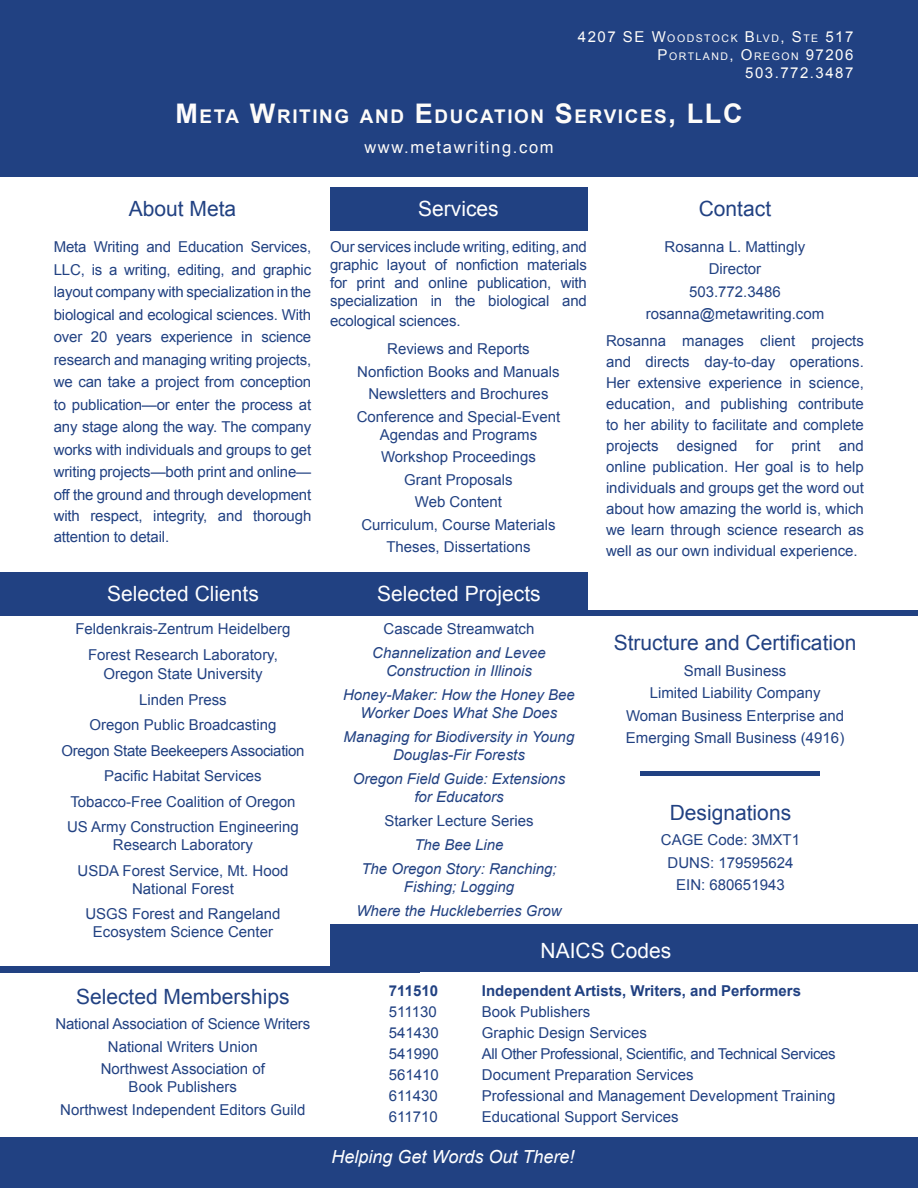
<style>
.page{position:relative;width:918px;height:1188px;background:#fff}
.page>*{position:absolute;margin:0;border:0;box-sizing:border-box;transform-origin:0 0}
.t1{font:21px "Arial";color:#214182}
.t2{font:21px "Arial";color:#fff}
.t3{font:700 18.9px "Arial";letter-spacing:.085em;color:#fefcf9}
.t4{font:italic 18px "Arial";color:#fff}
.t5{font:16.5px "Arial";letter-spacing:.1em;color:#fefcf9}
.t6{font:15px/22.5px "Arial";color:#214182;text-align:justify}
.t7{font:italic 15px/18px "Arial";color:#214182;text-align:center}
.t8{font:15px "Arial";letter-spacing:-.025em;color:#214182}
.t9{font:700 15px "Arial";color:#214182}
.t10{font:15px "Arial";letter-spacing:.1em;color:#fefcf9}
.t11{font:15px "Arial";letter-spacing:-.02em;color:#214182}
.t12{font:10.5px "Arial";letter-spacing:.145em;color:#fefcf9}
.s1{font-size:10.5px}
.s2{font-size:15px}
.s3{font-size:27px;color:#fefcfd}
.s4{font-size:27px}
</style>
<div class="page">
<div style="left:0;top:0;width:918px;height:177px;background:#214182"></div>
<div style="left:316px;top:610px;width:602px;height:6px;background:#214182"></div>
<div style="left:0;top:966px;width:419px;height:6px;background:#214182"></div>
<div style="left:330px;top:925px;width:588px;height:47px;background:#214182"></div>
<div style="left:330px;top:187px;width:258px;height:44px;background:#214182"></div>
<div style="left:0;top:572px;width:588px;height:44px;background:#214182"></div>
<div style="left:0;top:1138px;width:918px;height:50px;background:#214182"></div>
<div style="left:640px;top:771px;width:180px;height:5px;background:#214182"></div>
<p class="t10" style="left:578px;top:27px;width:277px">4207 SE W<span class="s1">OODSTOCK</span> B<span class="s1">LVD</span>, S<span class="s1">TE</span> 517</p>
<p class="t12" style="left:658px;top:49px;width:197px"><span class="s2">P</span>ORTLAND<span class="s2">, O</span>REGON <span class="s2">97206</span></p>
<p class="t10" style="left:745px;top:63px;width:110px">503.772.3487</p>
<p class="t3" style="left:175px;top:104px;width:566px"><span class="s3">M</span>ETA <span class="s4">W</span>RITING AND <span class="s4">E</span> DUCATION <span class="s4">S</span>ERVICES<span class="s4">, LLC</span></p>
<p class="t5" style="left:364px;top:136px;width:191px">www.metawriting.com</p>
<p class="t1" style="left:129px;top:195px;width:109px">About Meta</p>
<p class="t6" style="left:54px;top:236px;width:259px">Meta Writing and Education Services, LLC, is a writing, editing, and graphic layout company with specialization in the biological and ecological sciences. With over 20 years experience in science research and managing writing projects, we can take a project from conception to publication—or enter the process at any stage along the way. The company works with individuals and groups to get writing projects—both print and online— off the ground and through development</p>
<p class="t6" style="left:54px;top:505px;width:259px;line-height:21px">with respect, integrity, and thorough attention to detail.</p>
<p class="t2" style="left:107px;top:580px;width:153px">Selected Clients</p>
<p class="t6" style="left:75px;top:618px;width:217px">Feldenkrais-Zentrum Heidelberg</p>
<p class="t6" style="left:88px;top:644px;width:191px">Forest Research Laboratory,</p>
<p class="t6" style="left:103px;top:663px;width:161px">Oregon State University</p>
<p class="t6" style="left:139px;top:689px;width:89px">Linden Press</p>
<p class="t6" style="left:90px;top:714px;width:188px">Oregon Public Broadcasting</p>
<p class="t11" style="left:61px;top:741px;width:245px">Oregon State Beekeepers Association</p>
<p class="t6" style="left:104px;top:765px;width:159px">Pacific Habitat Services</p>
<p class="t6" style="left:70px;top:791px;width:227px">Tobacco-Free Coalition of Oregon</p>
<p class="t6" style="left:67px;top:818px;width:233px;line-height:18px;text-align:center">US Army Construction Engineering<br>Research Laboratory</p>
<p class="t6" style="left:78px;top:860px;width:212px">USDA Forest Service, Mt. Hood</p>
<p class="t6" style="left:132px;top:878px;width:103px">National Forest</p>
<p class="t6" style="left:85px;top:903px;width:197px">USGS Forest and Rangeland</p>
<p class="t6" style="left:93px;top:921px;width:182px">Ecosystem Science Center</p>
<p class="t1" style="left:76px;top:983px;width:215px">Selected Memberships</p>
<p class="t6" style="left:55px;top:1013px;width:256px">National Association of Science Writers</p>
<p class="t6" style="left:108px;top:1036px;width:151px">National Writers Union</p>
<p class="t6" style="left:101px;top:1058px;width:166px">Northwest Association of</p>
<p class="t6" style="left:129px;top:1076px;width:110px">Book Publishers</p>
<p class="t6" style="left:60px;top:1099px;width:247px">Northwest Independent Editors Guild</p>
<p class="t2" style="left:418px;top:195px;width:82px">Services</p>
<p class="t6" style="left:330px;top:238px;width:258px;line-height:18px">Our services include writing, editing, and graphic layout of nonfiction materials for print and online publication, with specialization in the biological and</p>
<p class="t6" style="left:330px;top:310px;width:132px">ecological sciences.</p>
<p class="t6" style="left:387px;top:338px;width:144px">Reviews and Reports</p>
<p class="t6" style="left:357px;top:361px;width:204px">Nonfiction Books and Manuals</p>
<p class="t6" style="left:368px;top:383px;width:182px">Newsletters and Brochures</p>
<p class="t6" style="left:357px;top:406px;width:205px">Conference and Special-Event</p>
<p class="t6" style="left:380px;top:424px;width:159px">Agendas and Programs</p>
<p class="t6" style="left:381px;top:446px;width:156px">Workshop Proceedings</p>
<p class="t6" style="left:404px;top:469px;width:110px">Grant Proposals</p>
<p class="t6" style="left:415px;top:491px;width:89px">Web Content</p>
<p class="t6" style="left:361px;top:514px;width:196px">Curriculum, Course Materials</p>
<p class="t6" style="left:386px;top:536px;width:146px">Theses, Dissertations</p>
<p class="t2" style="left:377px;top:580px;width:165px">Selected Projects</p>
<p class="t6" style="left:384px;top:617px;width:152px">Cascade Streamwatch</p>
<p class="t7" style="left:372px;top:644px;width:175px">Channelization and Levee</p>
<p class="t7" style="left:386px;top:662px;width:147px">Construction in Illinois</p>
<p class="t7" style="left:343px;top:686px;width:233px">Honey-Maker: How the Honey Bee<br>Worker Does What She Does</p>
<p class="t7" style="left:344px;top:728px;width:232px">Managing for Biodiversity in Young<br>Douglas-Fir Forests</p>
<p class="t7" style="left:353px;top:770px;width:214px">Oregon Field Guide: Extensions</p>
<p class="t7" style="left:414px;top:788px;width:91px">for Educators</p>
<p class="t6" style="left:384px;top:809px;width:151px">Starker Lecture Series</p>
<p class="t7" style="left:414px;top:836px;width:91px">The Bee Line</p>
<p class="t7" style="left:361px;top:860px;width:197px">The Oregon Story: Ranching;</p>
<p class="t7" style="left:404px;top:878px;width:112px">Fishing; Logging</p>
<p class="t7" style="left:356px;top:902px;width:207px">Where the Huckleberries Grow</p>
<p class="t1" style="left:699px;top:195px;width:74px">Contact</p>
<p class="t6" style="left:665px;top:236px;width:142px">Rosanna L. Mattingly</p>
<p class="t6" style="left:709px;top:258px;width:54px">Director</p>
<p class="t6" style="left:689px;top:281px;width:93px">503.772.3486</p>
<p class="t6" style="left:646px;top:303px;width:180px">rosanna@metawriting.com</p>
<p class="t6" style="left:606px;top:331px;width:260px;line-height:21px">Rosanna manages client projects and directs day-to-day operations.<br>Her extensive experience in science, education, and publishing contribute to her ability to facilitate and complete projects designed for print and online publication. Her goal is to help individuals and groups get the word out about how amazing the world is, which we learn through science research as well as our own individual experience.</p>
<p class="t1" style="left:614px;top:629px;width:244px">Structure and Certification</p>
<p class="t6" style="left:684px;top:659px;width:104px">Small Business</p>
<p class="t6" style="left:650px;top:682px;width:172px">Limited Liability Company</p>
<p class="t6" style="left:626px;top:704px;width:220px">Woman Business Enterprise and</p>
<p class="t6" style="left:626px;top:727px;width:220px">Emerging Small Business (4916)</p>
<p class="t1" style="left:670px;top:798px;width:123px">Designations</p>
<p class="t6" style="left:661px;top:829px;width:141px">CAGE Code: 3MXT1</p>
<p class="t6" style="left:668px;top:851px;width:127px">DUNS: 179595624</p>
<p class="t6" style="left:676px;top:874px;width:110px">EIN: 680651943</p>
<p class="t2" style="left:541px;top:937px;width:132px">NAICS Codes</p>
<p class="t9" style="left:389px;top:981px;width:51px">711510</p>
<p class="t9" style="left:482px;top:981px;width:321px">Independent Artists, Writers, and Performers</p>
<p class="t6" style="left:389px;top:1001px;width:49px">511130</p>
<p class="t6" style="left:482px;top:1001px;width:110px">Book Publishers</p>
<p class="t6" style="left:389px;top:1022px;width:52px">541430</p>
<p class="t6" style="left:482px;top:1022px;width:167px">Graphic Design Services</p>
<p class="t6" style="left:389px;top:1043px;width:52px">541990</p>
<p class="t8" style="left:482px;top:1044px;width:355px">All Other Professional, Scientific, and Technical Services</p>
<p class="t6" style="left:389px;top:1064px;width:52px">561410</p>
<p class="t6" style="left:482px;top:1064px;width:213px">Document Preparation Services</p>
<p class="t6" style="left:389px;top:1085px;width:50px">611430</p>
<p class="t6" style="left:482px;top:1085px;width:355px">Professional and Management Development Training</p>
<p class="t6" style="left:389px;top:1106px;width:50px">611710</p>
<p class="t6" style="left:482px;top:1106px;width:198px">Educational Support Services</p>
<p class="t4" style="left:331px;top:1145px;width:245px">Helping Get Words Out There!</p>
</div>
